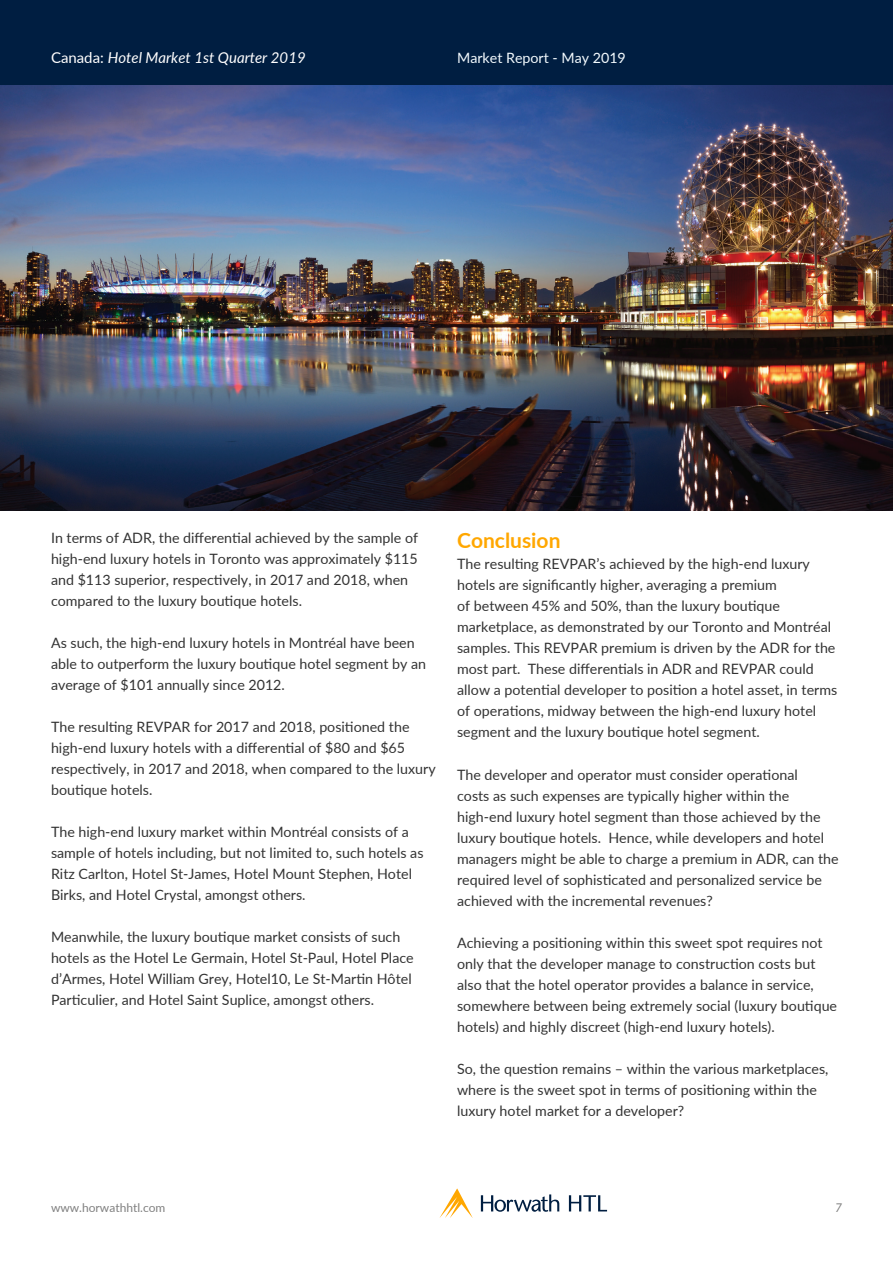
<style>
.page{position:relative;width:893px;height:1263px;background:#fff}
.page>*{position:absolute;margin:0;border:0;box-sizing:border-box;transform-origin:0 0}
.t1{font:700 21px "Lato";color:#ffa700}
.t2{font:italic 15px "Lato";color:#fff}
.t3{font:14.25px/21px "Lato";color:#333}
.t4{font:14.25px "Lato";color:#f3fafe}
.t5{font:12px "Lato";color:#808080}
.t6{font:italic 12px "Lato";color:#808080}
.s1{font-style:normal}
</style>
<div class="page">
<div style="left:0;top:0;width:893px;height:85px;background:#001e41"></div>
<svg style="left:439px;top:1188px;width:34px;height:30px"></svg>
<svg style="left:481px;top:1194px;width:78px;height:18px"></svg>
<svg style="left:569px;top:1195px;width:38px;height:16px"></svg>
<img style="left:0;top:85px;width:893px;height:425px">
<p class="t2" style="left:51px;top:47px;width:256px"><span class="s1">Canada:</span> Hotel Market 1st Quarter 2019</p>
<p class="t4" style="left:457px;top:47px;width:170px">Market Report - May 2019</p>
<p class="t3" style="left:51px;top:527px;width:369px">In terms of ADR, the differential achieved by the sample of high-end luxury hotels in Toronto was approximately $115 and $113 superior, respectively, in 2017 and 2018, when compared to the luxury boutique hotels.</p>
<p class="t3" style="left:51px;top:632px;width:377px">As such, the high-end luxury hotels in Montréal have been able to outperform the luxury boutique hotel segment by an average of $101 annually since 2012.</p>
<p class="t3" style="left:51px;top:716px;width:386px">The resulting REVPAR for 2017 and 2018, positioned the high-end luxury hotels with a differential of $80 and $65 respectively, in 2017 and 2018, when compared to the luxury boutique hotels.</p>
<p class="t3" style="left:51px;top:821px;width:374px">The high-end luxury market within Montréal consists of a sample of hotels including, but not limited to, such hotels as Ritz Carlton, Hotel St-James, Hotel Mount Stephen, Hotel Birks, and Hotel Crystal, amongst others.</p>
<p class="t3" style="left:51px;top:926px;width:364px">Meanwhile, the luxury boutique market consists of such hotels as the Hotel Le Germain, Hotel St-Paul, Hotel Place d’Armes, Hotel William Grey, Hotel10, Le St-Martin Hôtel Particulier, and Hotel Saint Suplice, amongst others.</p>
<p class="t1" style="left:457px;top:525px;width:105px">Conclusion</p>
<p class="t3" style="left:457px;top:553px;width:382px">The resulting REVPAR’s achieved by the high-end luxury hotels are significantly higher, averaging a premium<br>of between 45% and 50%, than the luxury boutique marketplace, as demonstrated by our Toronto and Montréal samples. This REVPAR premium is driven by the ADR for the most part. These differentials in ADR and REVPAR could allow a potential developer to position a hotel asset, in terms of operations, midway between the high-end luxury hotel segment and the luxury boutique hotel segment.</p>
<p class="t3" style="left:457px;top:763px;width:383px">The developer and operator must consider operational<br>costs as such expenses are typically higher within the high-end luxury hotel segment than those achieved by the luxury boutique hotels. Hence, while developers and hotel managers might be able to charge a premium in ADR, can the required level of sophisticated and personalized service be achieved with the incremental revenues?</p>
<p class="t3" style="left:457px;top:931px;width:382px">Achieving a positioning within this sweet spot requires not only that the developer manage to construction costs but also that the hotel operator provides a balance in service, somewhere between being extremely social (luxury boutique hotels) and highly discreet (high-end luxury hotels).</p>
<p class="t3" style="left:457px;top:1057px;width:373px">So, the question remains – within the various marketplaces, where is the sweet spot in terms of positioning within the luxury hotel market for a developer?</p>
<p class="t5" style="left:51px;top:1199px;width:116px">www.horwathhtl.com</p>
<p class="t6" style="left:835px;top:1199px;width:8px">7</p>
</div>
